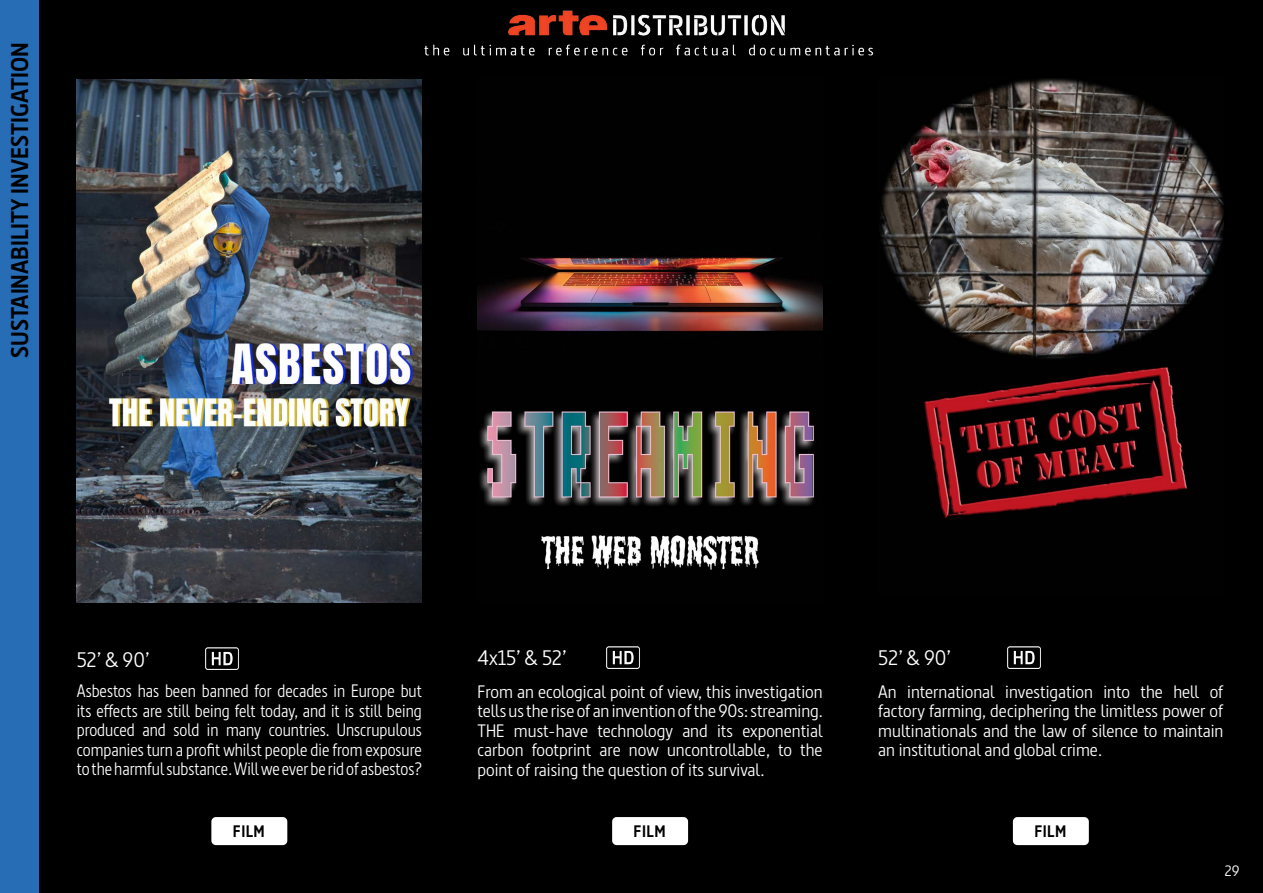
<style>
.page{position:relative;width:1263px;height:893px;background:#000}
.page>*{position:absolute;margin:0;border:0;box-sizing:border-box;transform-origin:0 0}
.t1{font:700 24px "Barna";color:#000}
.t2{font:21px "Barna";color:#fff}
.t3{font:18px/19.5px "Barna";color:#fff;text-align:justify}
.t4{font:18px/19.5px "Barna";color:#fff;text-align:justify;scale:.92 1}
.t5{font:700 16.5px "Barna";letter-spacing:.02em;color:#000}
.t6{font:15px "Barna";color:#fff}
</style>
<div class="page">
<img style="left:369px;top:10px;width:505px;height:70px">
<div style="left:0;top:0;width:38px;height:893px;background:#266db5"></div>
<img style="left:477px;top:79px;width:346px;height:491px">
<img style="left:606px;top:647px;width:34px;height:21px">
<div style="left:612px;top:817px;width:76px;height:28px;background:#fff;border-radius:4px"></div>
<img style="left:880px;top:79px;width:343px;height:440px">
<img style="left:1007px;top:647px;width:34px;height:21px">
<img style="left:205px;top:648px;width:34px;height:21px">
<img style="left:77px;top:80px;width:345px;height:523px">
<div style="left:1013px;top:817px;width:76px;height:28px;background:#fff;border-radius:4px"></div>
<div style="left:211px;top:817px;width:76px;height:28px;background:#fff;border-radius:4px"></div>
<h1 class="t1" style="left:5px;top:128px;width:87px;rotate:-90deg">HISTORY</h1>
<h1 class="t1" style="left:5px;top:358px;width:317px;rotate:-90deg">SUSTAINABILITY INVESTIGATION</h1>
<p class="t2" style="left:77px;top:647px;width:75px">52’ &amp; 90’</p>
<p class="t4" style="left:77px;top:681px;width:377px">Asbestos has been banned for decades in Europe but its effects are still being felt today, and it is still being produced and sold in many countries. Unscrupulous companies turn a profit whilst people die from exposure to the harmful substance. Will we ever be rid of asbestos?</p>
<p class="t2" style="left:477px;top:645px;width:91px">4x15’ &amp; 52’</p>
<p class="t3" style="left:477px;top:682px;width:347px">From an ecological point of view, this investigation tells us the rise of an invention of the 90s: streaming.<br>THE must-have technology and its exponential carbon footprint are now uncontrollable, to the point of raising the question of its survival.</p>
<p class="t2" style="left:878px;top:645px;width:75px">52’ &amp; 90’</p>
<p class="t3" style="left:878px;top:682px;width:347px">An international investigation into the hell of factory farming, deciphering the limitless power of multinationals and the law of silence to maintain an institutional and global crime.</p>
<p class="t5" style="left:233px;top:821px;width:33px">FILM</p>
<p class="t5" style="left:1034px;top:821px;width:33px">FILM</p>
<p class="t5" style="left:634px;top:821px;width:33px">FILM</p>
<p class="t6" style="left:1225px;top:862px;width:16px">29</p>
</div>
